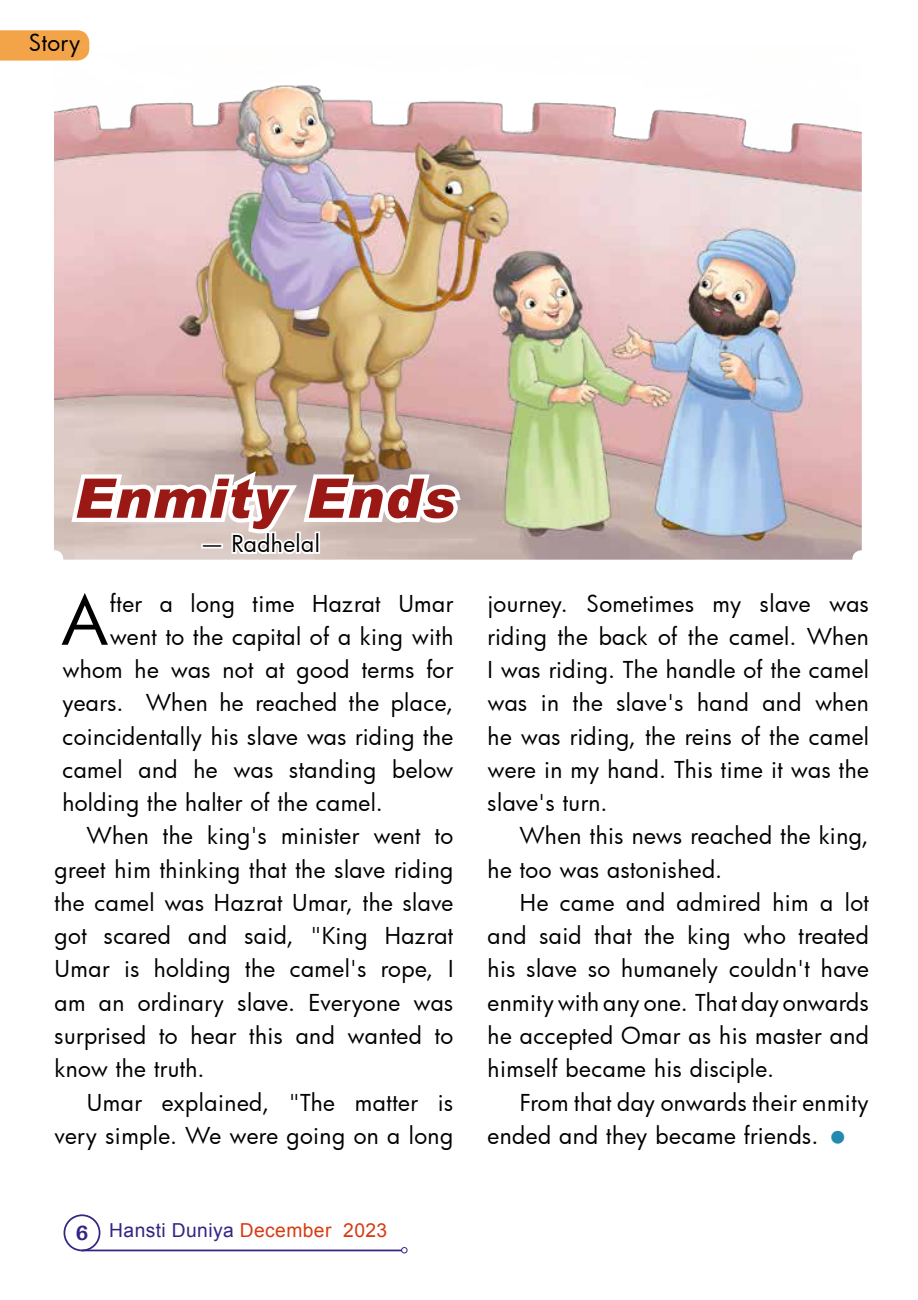
<style>
.page{position:relative;width:918px;height:1300px;background:#fff}
.page>*{position:absolute;margin:0;border:0;box-sizing:border-box;transform-origin:0 0}
.t1{font:66.85px "Futura";color:#000}
.t2{font:italic 900 54.6px "Arial";letter-spacing:.02em;color:#9a1915}
.t3{font:22.75px/33.2px "Futura";letter-spacing:.02em;color:#000;text-align:justify}
.t4{font:19.25px "Arial";letter-spacing:.02em;color:#312783}
.s1{font-family:"Univers";font-weight:700;font-size:20.65px}
.s2{color:#d73b13}
</style>
<div class="page">
<svg style="left:0;top:30px;width:89px;height:31px;background:#f3a74f"></svg>
<svg style="left:63px;top:1214px;width:38px;height:38px"></svg>
<hr style="left:82px;top:1249px;width:320px;height:2px;background:#312783">
<svg style="left:401px;top:1247px;width:6px;height:6px"></svg>
<img style="left:54px;top:45px;width:808px;height:515px">
<svg style="left:66px;top:464px;width:399px;height:94px"></svg>
<p class="t3" style="left:29px;top:26px;width:53px">Story</p>
<h2 class="t2" style="left:74px;top:464px;width:382px">Enmity Ends</h2>
<p class="t3" style="left:201px;top:526px;width:121px">— Radhelal</p>
<h1 class="t1" style="left:62px;top:575px;width:48px">A</h1>
<p class="t3" style="left:110px;top:586px;width:345px">fter a long time Hazrat Umar</p>
<p class="t3" style="left:110px;top:619px;width:345px">went to the capital of a king with</p>
<p class="t3" style="left:62px;top:652px;width:392px">whom he was not at good terms for</p>
<p class="t3" style="left:62px;top:686px;width:392px">years. When he reached the place,</p>
<p class="t3" style="left:62px;top:719px;width:392px">coincidentally his slave was riding the</p>
<p class="t3" style="left:62px;top:752px;width:392px">camel and he was standing below</p>
<p class="t3" style="left:62px;top:785px;width:322px">holding the halter of the camel.</p>
<p class="t3" style="left:87px;top:819px;width:368px">When the king's minister went to</p>
<p class="t3" style="left:55px;top:852px;width:400px">greet him thinking that the slave riding</p>
<p class="t3" style="left:55px;top:885px;width:400px">the camel was Hazrat Umar, the slave</p>
<p class="t3" style="left:55px;top:919px;width:400px">got scared and said, "King Hazrat</p>
<p class="t3" style="left:55px;top:952px;width:400px">Umar is holding the camel's rope, I</p>
<p class="t3" style="left:55px;top:985px;width:400px">am an ordinary slave. Everyone was</p>
<p class="t3" style="left:55px;top:1018px;width:400px">surprised to hear this and wanted to</p>
<p class="t3" style="left:55px;top:1052px;width:152px">know the truth.</p>
<p class="t3" style="left:87px;top:1085px;width:368px">Umar explained, "The matter is</p>
<p class="t3" style="left:55px;top:1118px;width:400px">very simple. We were going on a long</p>
<p class="t4" style="left:76px;top:1217px;width:313px"><span class="s1">6</span> Hansti Duniya <span class="s2">December 2023</span></p>
<p class="t3" style="left:487px;top:586px;width:383px">journey. Sometimes my slave was riding the back of the camel. When I was riding. The handle of the camel was in the slave's hand and when he was riding, the reins of the camel were in my hand. This time it was the slave's turn.</p>
<p class="t3" style="left:487px;top:819px;width:383px;text-indent:32px">When this news reached the king, he too was astonished.</p>
<p class="t3" style="left:487px;top:885px;width:383px;text-indent:32px">He came and admired him a lot and said that the king who treated his slave so humanely couldn't have enmity with any one. That day onwards he accepted Omar as his master and himself became his disciple.</p>
<p class="t3" style="left:487px;top:1085px;width:383px;text-indent:32px">From that day onwards their enmity ended and they became friends.</p>
</div>
